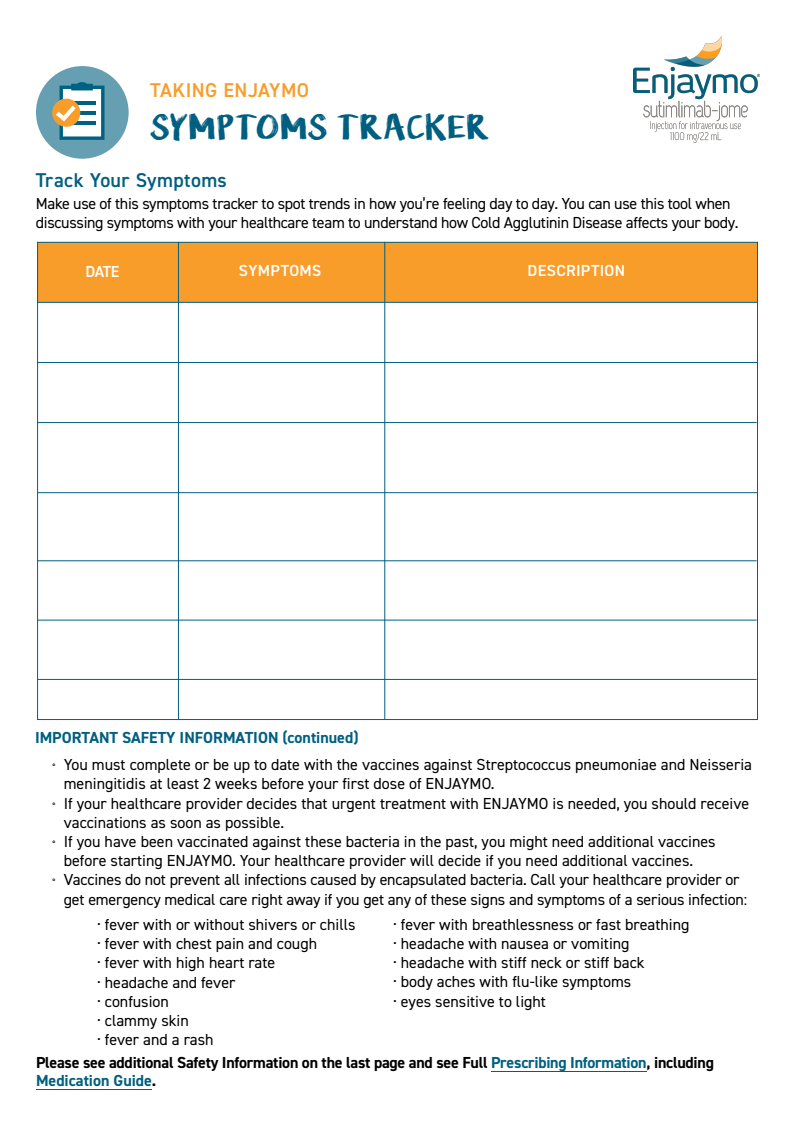
<style>
.page{position:relative;width:794px;height:1123px;background:#fff}
.page>*{position:absolute;margin:0;border:0;box-sizing:border-box;transform-origin:0 0}
.t1{font:30px "KG Lifeis Messy";letter-spacing:.025em;color:#005f80}
.t2{font:600 20px "DIN2014";letter-spacing:.015em;color:#005f80}
.t3{font:600 20px "DIN2014";letter-spacing:.02em;color:#f99d2a}
.t4{font:16px/19.2px "DIN2014";color:#000}
.t5{font:16px/19.2px "DIN2014";letter-spacing:-.02em;color:#000}
.t6{font:700 16px/18.1px "DIN2014";letter-spacing:-.015em;color:#000}
.t7{font:600 16px "DIN2014";letter-spacing:.02em;color:#fff}
.s1{font-weight:700;color:#005f80}
.s2{font-size:9.3px}
.s3{color:#005f7e}
</style>
<div class="page">
<div style="left:37px;top:242px;width:720px;height:59px;background:#f99d2a"></div>
<hr style="left:178px;top:242px;width:1px;height:478px;background:#005f80">
<hr style="left:384px;top:242px;width:1px;height:478px;background:#005f80">
<hr style="left:38px;top:362px;width:719px;height:1px;background:#005f80">
<hr style="left:38px;top:302px;width:719px;height:1px;background:#005f80">
<hr style="left:37px;top:422px;width:720px;height:1px;background:#005f80">
<hr style="left:38px;top:492px;width:719px;height:1px;background:#005f80">
<hr style="left:37px;top:560px;width:720px;height:1px;background:#005f80">
<hr style="left:37px;top:620px;width:720px;height:1px;background:#005f80">
<hr style="left:37px;top:679px;width:720px;height:1px;background:#005f80">
<hr style="left:36px;top:1089px;width:116px;height:1px;background:#005f7e">
<hr style="left:491px;top:1071px;width:156px;height:1px;background:#005f7e">
<div style="left:36px;top:66px;width:93px;height:93px;background:#669fb2;border-radius:50%"></div>
<div style="left:52px;top:99px;width:28px;height:28px;background:#f99d2a;border-radius:50%"></div>
<svg style="left:56px;top:82px;width:49px;height:58px"></svg>
<img style="left:634px;top:37px;width:125px;height:106px">
<p class="t3" style="left:150px;top:77px;width:161px">TAKING ENJAYMO</p>
<h1 class="t1" style="left:150px;top:104px;width:341px">SYMPTOMS TRACKER</h1>
<p class="t2" style="left:36px;top:167px;width:193px">Track Your Symptoms</p>
<p class="t5" style="left:36px;top:193px;width:704px">Make use of this symptoms tracker to spot trends in how you’re feeling day to day. You can use this tool when discussing symptoms with your healthcare team to understand how Cold Agglutinin Disease affects your body.</p>
<p class="t7" style="left:86px;top:261px;width:35px">DATE</p>
<p class="t7" style="left:239px;top:260px;width:84px">SYMPTOMS</p>
<p class="t7" style="left:528px;top:260px;width:99px">DESCRIPTION</p>
<p class="t4" style="left:53px;top:724px;width:701px;line-height:27.2px;text-indent:-18px"><span class="s1">IMPORTANT SAFETY INFORMATION (continued)<br></span><span class="s2">°</span> You must complete or be up to date with the vaccines against Streptococcus pneumoniae and Neisseria</p>
<p class="t4" style="left:64px;top:774px;width:432px">meningitidis at least 2 weeks before your first dose of ENJAYMO.</p>
<p class="t4" style="left:53px;top:793px;width:698px"><span class="s2">°</span> If your healthcare provider decides that urgent treatment with ENJAYMO is needed, you should receive</p>
<p class="t4" style="left:64px;top:812px;width:222px">vaccinations as soon as possible.</p>
<p class="t4" style="left:53px;top:832px;width:665px"><span class="s2">°</span> If you have been vaccinated against these bacteria in the past, you might need additional vaccines</p>
<p class="t4" style="left:64px;top:851px;width:631px">before starting ENJAYMO. Your healthcare provider will decide if you need additional vaccines.</p>
<p class="t4" style="left:53px;top:870px;width:688px"><span class="s2">°</span> Vaccines do not prevent all infections caused by encapsulated bacteria. Call your healthcare provider or</p>
<p class="t4" style="left:64px;top:889px;width:685px">get emergency medical care right away if you get any of these signs and symptoms of a serious infection:</p>
<p class="t4" style="left:97px;top:915px;width:260px">. fever with or without shivers or chills . fever with chest pain and cough<br>. fever with high heart rate<br>. headache and fever<br>. confusion<br>. clammy skin<br>. fever and a rash</p>
<p class="t4" style="left:393px;top:915px;width:298px">. fever with breathlessness or fast breathing . headache with nausea or vomiting<br>. headache with stiff neck or stiff back<br>. body aches with flu-like symptoms<br>. eyes sensitive to light</p>
<p class="t6" style="left:36px;top:1053px;width:680px">Please see additional Safety Information on the last page and see Full <span class="s3">Prescribing Information</span>, including<br><span class="s3">Medication Guide</span>.</p>
</div>
